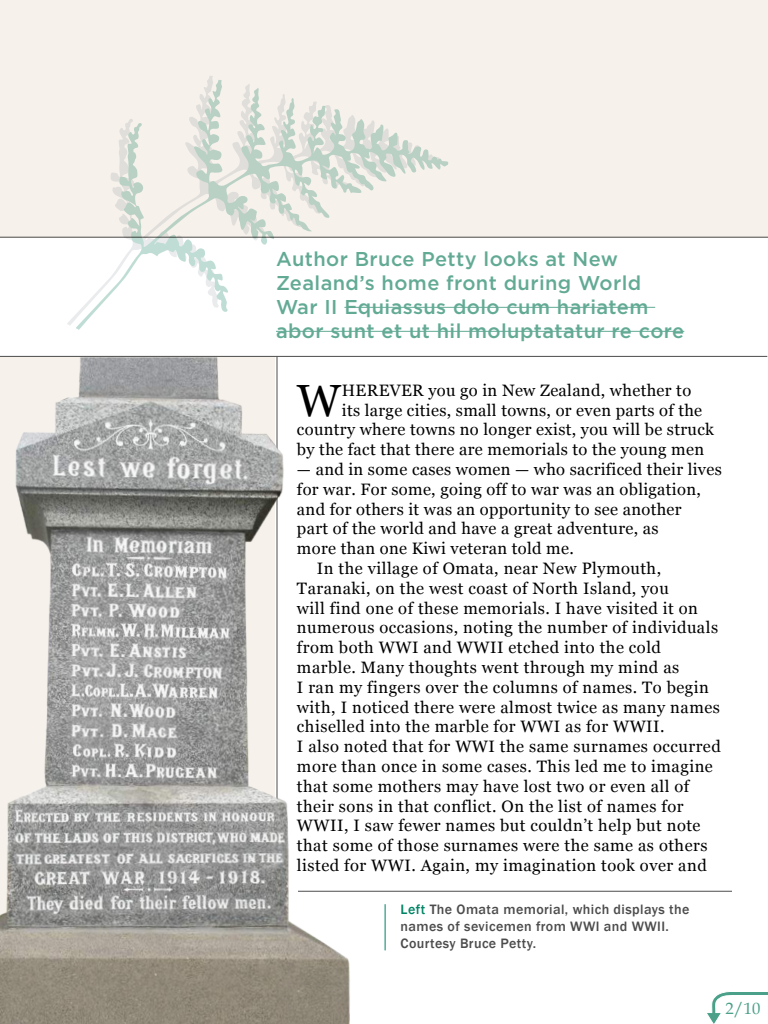
<style>
.page{position:relative;width:768px;height:1024px;background:#fff}
.page>*{position:absolute;margin:0;border:0;box-sizing:border-box;transform-origin:0 0}
.t1{font:45.1px "Georgia";color:#000}
.t2{font:500 20px/24px "Gotham";letter-spacing:.02em;color:#63aa95}
.t3{font:16.5px "Georgia";letter-spacing:.03em;color:#000}
.t4{font:16.5px "Book Antiqua";color:#4aa088}
.t5{font:500 14px/16.8px "Franklin Gothic";letter-spacing:.03em;color:#4c4c4c}
.s1{color:#008465}
</style>
<div class="page">
<div style="left:0;top:0;width:768px;height:238px;background:#f6f1eb"></div>
<hr style="left:0;top:237px;width:768px;height:1px;background:#4c4c4c">
<hr style="left:344px;top:307px;width:311px;height:1px;background:#63aa95">
<hr style="left:276px;top:331px;width:408px;height:1px;background:#63aa95">
<hr style="left:0;top:356px;width:767px;height:1px;background:#4c4c4c">
<img style="left:0;top:357px;width:458px;height:667px">
<hr style="left:298px;top:891px;width:434px;height:1px;background:#4c4c4c">
<hr style="left:385px;top:904px;width:1px;height:46px;background:#008465">
<svg style="left:75px;top:79px;width:374px;height:252px"></svg>
<svg style="left:707px;top:991px;width:61px;height:33px"></svg>
<p class="t2" style="left:276px;top:248px;width:410px">Author Bruce Petty looks at New Zealand’s home front during World War II Equiassus dolo cum hariatem abor sunt et ut hil moluptatatur re core</p>
<h1 class="t1" style="left:297px;top:382px;width:45px">W</h1>
<p class="t3" style="left:342px;top:383px;width:351px">herever you go in New Zealand, whether to</p>
<p class="t3" style="left:342px;top:403px;width:362px">its large cities, small towns, or even parts of the</p>
<p class="t3" style="left:297px;top:423px;width:419px">country where towns no longer exist, you will be struck</p>
<p class="t3" style="left:297px;top:443px;width:409px">by the fact that there are memorials to the young men</p>
<p class="t3" style="left:297px;top:463px;width:426px">— and in some cases women — who sacrificed their lives</p>
<p class="t3" style="left:297px;top:482px;width:405px">for war. For some, going off to war was an obligation,</p>
<p class="t3" style="left:297px;top:502px;width:386px">and for others it was an opportunity to see another</p>
<p class="t3" style="left:297px;top:522px;width:363px">part of the world and have a great adventure, as</p>
<p class="t3" style="left:297px;top:542px;width:278px">more than one Kiwi veteran told me.</p>
<p class="t3" style="left:317px;top:562px;width:346px">In the village of Omata, near New Plymouth,</p>
<p class="t3" style="left:297px;top:581px;width:373px">Taranaki, on the west coast of North Island, you</p>
<p class="t3" style="left:297px;top:601px;width:403px">will find one of these memorials. I have visited it on</p>
<p class="t3" style="left:297px;top:621px;width:423px">numerous occasions, noting the number of individuals</p>
<p class="t3" style="left:297px;top:641px;width:366px">from both WWI and WWII etched into the cold</p>
<p class="t3" style="left:297px;top:661px;width:384px">marble. Many thoughts went through my mind as</p>
<p class="t3" style="left:297px;top:680px;width:413px">I ran my fingers over the columns of names. To begin</p>
<p class="t3" style="left:297px;top:700px;width:424px">with, I noticed there were almost twice as many names</p>
<p class="t3" style="left:297px;top:720px;width:369px">chiselled into the marble for WWI as for WWII.</p>
<p class="t3" style="left:297px;top:740px;width:425px">I also noted that for WWI the same surnames occurred</p>
<p class="t3" style="left:297px;top:760px;width:417px">more than once in some cases. This led me to imagine</p>
<p class="t3" style="left:297px;top:779px;width:394px">that some mothers may have lost two or even all of</p>
<p class="t3" style="left:297px;top:799px;width:388px">their sons in that conflict. On the list of names for</p>
<p class="t3" style="left:297px;top:819px;width:405px">WWII, I saw fewer names but couldn’t help but note</p>
<p class="t3" style="left:297px;top:839px;width:412px">that some of those surnames were the same as others</p>
<p class="t3" style="left:297px;top:859px;width:411px">listed for WWI. Again, my imagination took over and</p>
<p class="t5" style="left:401px;top:902px;width:290px"><span class="s1">Left</span> The Omata memorial, which displays the names of sevicemen from WWI and WWII.<br>Courtesy Bruce Petty.</p>
<p class="t4" style="left:726px;top:1002px;width:36px">2/10</p>
</div>
